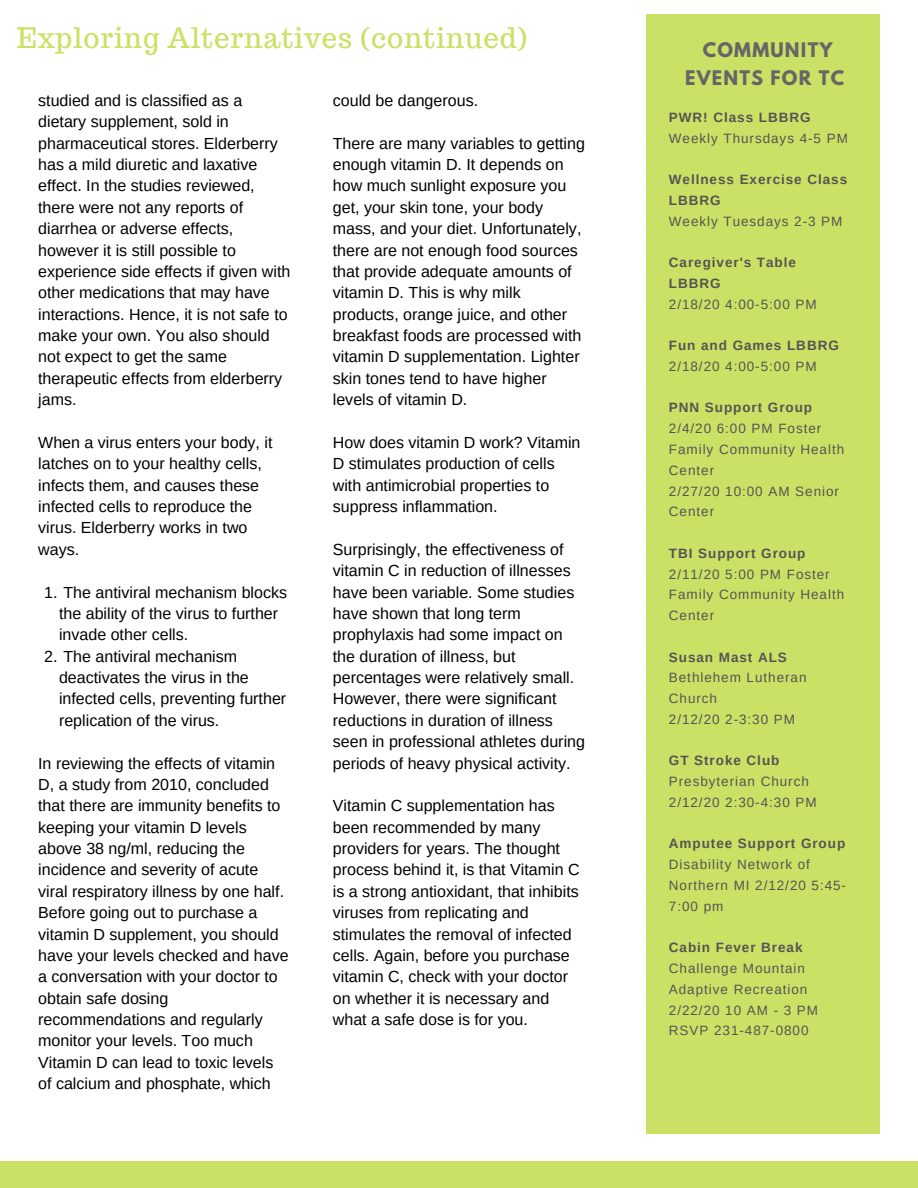
<style>
.page{position:relative;width:918px;height:1188px;background:#fff}
.page>*{position:absolute;margin:0;border:0;box-sizing:border-box;transform-origin:0 0}
.t1{font:27.75px "Trocchi";letter-spacing:.03em;color:#c9e265}
.t2{font:700 17.85px/28px "League Spartan";letter-spacing:.07em;color:#666;text-align:center}
.t3{font:16.05px/21.3px "Arimo";color:#000}
.t4{font:13.5px/20.7px "Arimo";letter-spacing:.07em;color:#545454}
.t5{font:700 13.5px/20.7px "Arimo";letter-spacing:.07em;color:#545454}
</style>
<div class="page">
<div style="left:0;top:1161px;width:918px;height:27px;background:#c9e265"></div>
<div style="left:647px;top:14px;width:233px;height:1119px;background:#c9e265"></div>
<h1 class="t1" style="left:17px;top:20px;width:512px">Exploring Alternatives (continued)</h1>
<p class="t3" style="left:38px;top:90px;width:254px">studied and is classified as a dietary supplement, sold in pharmaceutical stores. Elderberry has a mild diuretic and laxative effect. In the studies reviewed, there were not any reports of diarrhea or adverse effects, however it is still possible to experience side effects if given with other medications that may have interactions. Hence, it is not safe to make your own. You also should not expect to get the same therapeutic effects from elderberry jams.</p>
<p class="t3" style="left:38px;top:432px;width:236px">When a virus enters your body, it latches on to your healthy cells, infects them, and causes these infected cells to reproduce the virus. Elderberry works in two ways.</p>
<p class="t3" style="left:59px;top:581px;width:230px;text-indent:-15px">1. The antiviral mechanism blocks the ability of the virus to further invade other cells.</p>
<p class="t3" style="left:59px;top:645px;width:229px;text-indent:-15px">2. The antiviral mechanism deactivates the virus in the infected cells, preventing further replication of the virus.</p>
<p class="t3" style="left:38px;top:752px;width:252px">In reviewing the effects of vitamin<br>D, a study from 2010, concluded that there are immunity benefits to keeping your vitamin D levels above 38 ng/ml, reducing the incidence and severity of acute viral respiratory illness by one half.<br>Before going out to purchase a vitamin D supplement, you should have your levels checked and have a conversation with your doctor to obtain safe dosing recommendations and regularly monitor your levels. Too much<br>Vitamin D can lead to toxic levels of calcium and phosphate, which</p>
<p class="t3" style="left:333px;top:90px;width:147px">could be dangerous.</p>
<p class="t3" style="left:333px;top:132px;width:254px">There are many variables to getting enough vitamin D. It depends on how much sunlight exposure you get, your skin tone, your body mass, and your diet. Unfortunately, there are not enough food sources that provide adequate amounts of vitamin D. This is why milk products, orange juice, and other breakfast foods are processed with vitamin D supplementation. Lighter skin tones tend to have higher levels of vitamin D.</p>
<p class="t3" style="left:333px;top:432px;width:249px">How does vitamin D work? Vitamin<br>D stimulates production of cells with antimicrobial properties to suppress inflammation.</p>
<p class="t3" style="left:333px;top:539px;width:254px">Surprisingly, the effectiveness of vitamin C in reduction of illnesses have been variable. Some studies have shown that long term prophylaxis had some impact on the duration of illness, but percentages were relatively small.<br>However, there were significant reductions in duration of illness seen in professional athletes during periods of heavy physical activity.</p>
<p class="t3" style="left:333px;top:795px;width:248px">Vitamin C supplementation has been recommended by many providers for years. The thought process behind it, is that Vitamin C is a strong antioxidant, that inhibits viruses from replicating and stimulates the removal of infected cells. Again, before you purchase vitamin C, check with your doctor on whether it is necessary and what a safe dose is for you.</p>
<p class="t2" style="left:685px;top:38px;width:161px">COMMUNITY<br>EVENTS FOR TC</p>
<p class="t5" style="left:669px;top:107px;width:143px">PWR! Class LBBRG</p>
<p class="t4" style="left:669px;top:128px;width:181px">Weekly Thursdays 4-5 PM</p>
<p class="t5" style="left:669px;top:169px;width:180px">Wellness Exercise Class<br>LBBRG</p>
<p class="t4" style="left:669px;top:211px;width:175px">Weekly Tuesdays 2-3 PM</p>
<p class="t5" style="left:669px;top:252px;width:129px">Caregiver's Table<br>LBBRG</p>
<p class="t4" style="left:669px;top:294px;width:149px">2/18/20 4:00-5:00 PM</p>
<p class="t5" style="left:669px;top:335px;width:171px">Fun and Games LBBRG</p>
<p class="t4" style="left:669px;top:356px;width:149px">2/18/20 4:00-5:00 PM</p>
<p class="t5" style="left:669px;top:397px;width:145px">PNN Support Group</p>
<p class="t4" style="left:669px;top:418px;width:177px">2/4/20 6:00 PM Foster<br>Family Community Health<br>Center<br>2/27/20 10:00 AM Senior<br>Center</p>
<p class="t5" style="left:669px;top:543px;width:138px">TBI Support Group</p>
<p class="t4" style="left:669px;top:564px;width:177px">2/11/20 5:00 PM Foster<br>Family Community Health<br>Center</p>
<p class="t5" style="left:669px;top:647px;width:120px">Susan Mast ALS</p>
<p class="t4" style="left:669px;top:667px;width:139px">Bethlehem Lutheran<br>Church<br>2/12/20 2-3:30 PM</p>
<p class="t5" style="left:669px;top:750px;width:112px">GT Stroke Club</p>
<p class="t4" style="left:669px;top:771px;width:149px">Presbyterian Church<br>2/12/20 2:30-4:30 PM</p>
<p class="t5" style="left:669px;top:833px;width:178px">Amputee Support Group</p>
<p class="t4" style="left:669px;top:854px;width:179px">Disability Network of<br>Northern MI 2/12/20 5:45-<br>7:00 pm</p>
<p class="t5" style="left:669px;top:937px;width:135px">Cabin Fever Break</p>
<p class="t4" style="left:669px;top:958px;width:151px">Challenge Mountain<br>Adaptive Recreation<br>2/22/20 10 AM - 3 PM<br>RSVP 231-487-0800</p>
</div>
